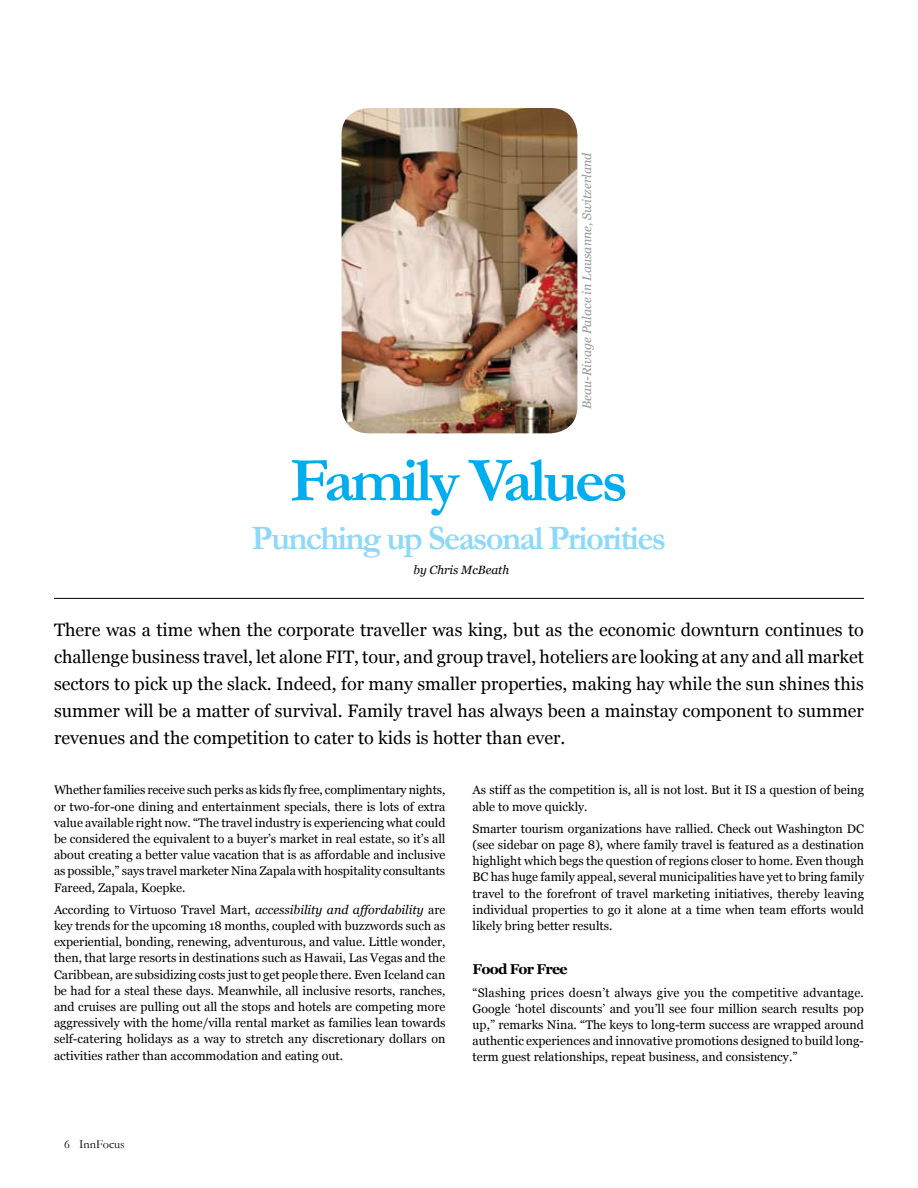
<style>
.page{position:relative;width:918px;height:1188px;background:#fff}
.page>*{position:absolute;margin:0;border:0;box-sizing:border-box;transform-origin:0 0}
.t1{font:700 63.45px "Garamond";letter-spacing:-.05em;color:#00adef}
.t2{font:700 34.5px "Garamond";letter-spacing:-.05em;color:#8ed8f8}
.t3{font:18px/27px "Georgia";color:#000;text-align:justify}
.t4{font:700 14.25px "Georgia";letter-spacing:-.05em;color:#000}
.t5{font:12.3px/16.2px "Georgia";color:#000;text-align:justify}
.t6{font:italic 12.3px "Georgia";color:#939598}
.t7{font:12.3px "Garamond";color:#000}
.t8{font:italic 12px "Georgia";color:#000}
.s1{font-style:italic}
</style>
<div class="page">
<hr style="left:54px;top:598px;width:810px;height:1px;background:#000">
<img style="left:342px;top:108px;width:235px;height:325px;border-radius:27px">
<p class="t6" style="left:580px;top:409px;width:258px;rotate:-90deg">Beau-Rivage Palace in Lausanne, Switzerland</p>
<h1 class="t1" style="left:290px;top:437px;width:340px">Family Values</h1>
<h2 class="t2" style="left:252px;top:514px;width:416px">Punching up Seasonal Priorities</h2>
<p class="t8" style="left:413px;top:563px;width:97px">by Chris McBeath</p>
<p class="t3" style="left:54px;top:617px;width:812px">There was a time when the corporate traveller was king, but as the economic downturn continues to challenge business travel, let alone FIT, tour, and group travel, hoteliers are looking at any and all market sectors to pick up the slack. Indeed, for many smaller properties, making hay while the sun shines this summer will be a matter of survival. Family travel has always been a mainstay component to summer revenues and the competition to cater to kids is hotter than ever.</p>
<p class="t5" style="left:472px;top:782px;width:393px">As stiff as the competition is, all is not lost. But it IS a question of being able to move quickly.</p>
<p class="t5" style="left:472px;top:820px;width:393px">Smarter tourism organizations have rallied. Check out Washington DC (see sidebar on page 8), where family travel is featured as a destination highlight which begs the question of regions closer to home. Even though BC has huge family appeal, several municipalities have yet to bring family travel to the forefront of travel marketing initiatives, thereby leaving individual properties to go it alone at a time when team efforts would likely bring better results.</p>
<p class="t4" style="left:472px;top:961px;width:97px">Food For Free</p>
<p class="t5" style="left:472px;top:984px;width:393px">“Slashing prices doesn’t always give you the competitive advantage.<br>Google ‘hotel discounts’ and you’ll see four million search results pop up,” remarks Nina. “The keys to long-term success are wrapped around authentic experiences and innovative promotions designed to build long&shy;term guest relationships, repeat business, and consistency.”</p>
<p class="t5" style="left:54px;top:782px;width:393px">Whether families receive such perks as kids fly free, complimentary nights, or two-for-one dining and entertainment specials, there is lots of extra value available right now. “The travel industry is experiencing what could be considered the equivalent to a buyer’s market in real estate, so it’s all about creating a better value vacation that is as affordable and inclusive as possible,” says travel marketer Nina Zapala with hospitality consultants Fareed, Zapala, Koepke.</p>
<p class="t5" style="left:54px;top:901px;width:393px">According to Virtuoso Travel Mart, <span class="s1">accessibility and affordability</span> are key trends for the upcoming 18 months, coupled with buzzwords such as experiential, bonding, renewing, adventurous, and value. Little wonder, then, that large resorts in destinations such as Hawaii, Las Vegas and the Caribbean, are subsidizing costs just to get people there. Even Iceland can be had for a steal these days. Meanwhile, all inclusive resorts, ranches, and cruises are pulling out all the stops and hotels are competing more aggressively with the home/villa rental market as families lean towards self-catering holidays as a way to stretch any discretionary dollars on activities rather than accommodation and eating out.</p>
<p class="t7" style="left:79px;top:1136px;width:47px">InnFocus</p>
</div>
